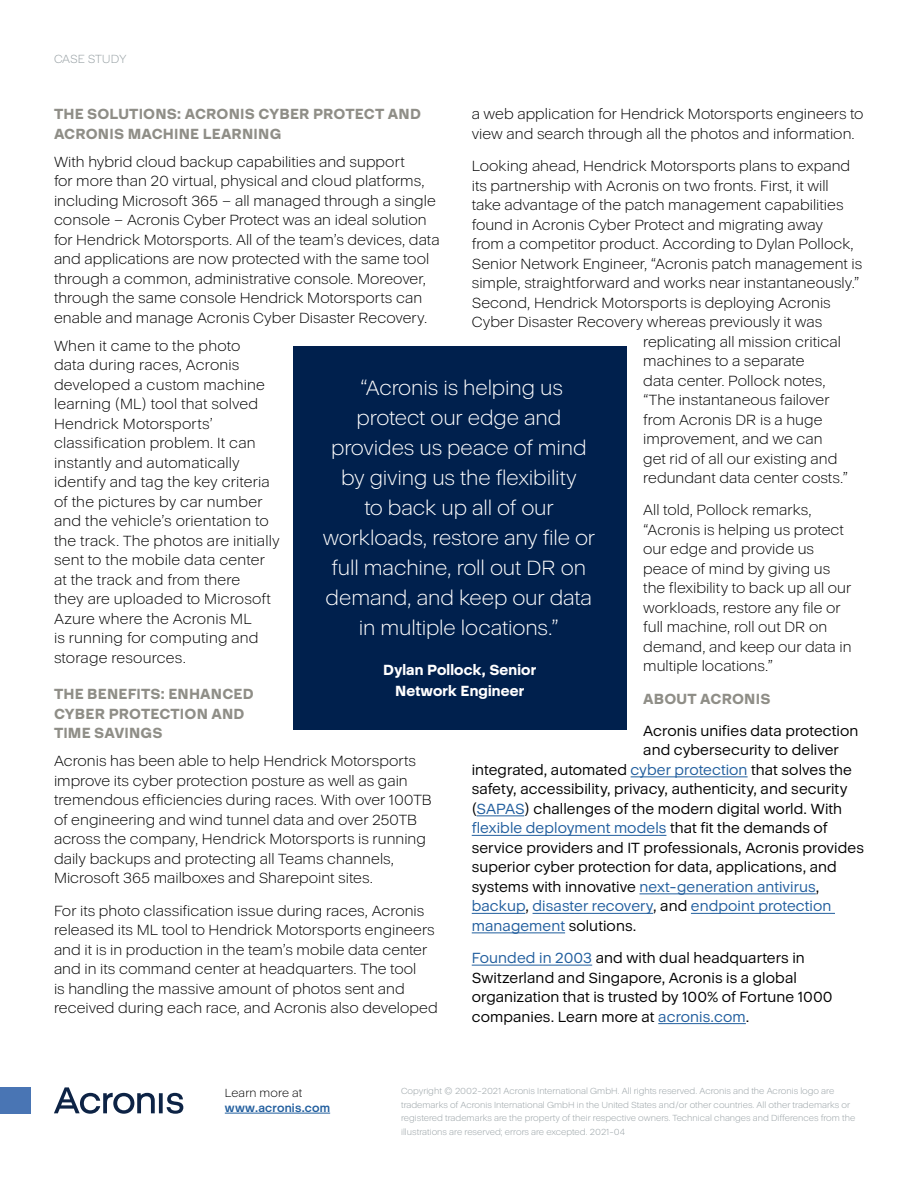
<style>
.page{position:relative;width:918px;height:1188px;background:#fff}
.page>*{position:absolute;margin:0;border:0;box-sizing:border-box;transform-origin:0 0}
.t1{font:300 21px/30px "Acronis Cyber";letter-spacing:-.01em;color:#fff;text-align:center}
.t2{font:300 15px/19.5px "Acronis Cyber";letter-spacing:.005em;color:#000}
.t3{font:15px/19.5px "Acronis Cyber";letter-spacing:.005em;color:#000}
.t4{font:15px "Acronis Cyber";letter-spacing:.005em;color:#215e9e}
.t5{font:800 15px/19.5px "Acronis Cyber";letter-spacing:.01em;color:#8f8e87}
.t6{font:800 15px/21px "Acronis Cyber";letter-spacing:.01em;color:#fff;text-align:center}
.t7{font:700 12px "Acronis Cyber";letter-spacing:.015em;color:#215e9e}
.t8{font:300 12px "Acronis Cyber";letter-spacing:.01em;color:#000}
.t9{font:300 12px "Acronis Cyber";letter-spacing:-.01em;color:#97a0a4}
.t10{font:300 9px/13.5px "Acronis Cyber";color:#97a0a4}
.s1{color:#215e9e}
.s2{color:#000}
</style>
<div class="page">
<hr style="left:631px;top:776px;width:117px;height:1px;background:#215e9e">
<hr style="left:477px;top:815px;width:47px;height:1px;background:#215e9e">
<hr style="left:472px;top:835px;width:194px;height:1px;background:#215e9e">
<hr style="left:640px;top:893px;width:176px;height:1px;background:#215e9e">
<hr style="left:472px;top:913px;width:53px;height:1px;background:#215e9e">
<hr style="left:533px;top:913px;width:120px;height:1px;background:#215e9e">
<hr style="left:691px;top:913px;width:144px;height:1px;background:#215e9e">
<hr style="left:472px;top:932px;width:93px;height:1px;background:#215e9e">
<hr style="left:472px;top:965px;width:120px;height:1px;background:#215e9e">
<hr style="left:658px;top:1023px;width:88px;height:1px;background:#215e9e">
<hr style="left:225px;top:1113px;width:105px;height:1px;background:#215e9e">
<div style="left:0;top:1087px;width:30px;height:27px;background:#4975b4"></div>
<div style="left:293px;top:346px;width:333px;height:384px;background:#00204d"></div>
<svg style="left:54px;top:1087px;width:129px;height:27px"></svg>
<p class="t9" style="left:54px;top:52px;width:74px">CASE STUDY</p>
<p class="t2" style="left:472px;top:105px;width:393px">a web application for Hendrick Motorsports engineers to view and search through all the photos and information.</p>
<p class="t2" style="left:472px;top:156px;width:380px">Looking ahead, Hendrick Motorsports plans to expand</p>
<p class="t2" style="left:472px;top:176px;width:359px">its partnership with Acronis on two fronts. First, it will</p>
<p class="t2" style="left:472px;top:195px;width:373px">take advantage of the patch management capabilities</p>
<p class="t2" style="left:472px;top:215px;width:353px">found in Acronis Cyber Protect and migrating away</p>
<p class="t2" style="left:472px;top:234px;width:384px">from a competitor product. According to Dylan Pollock,</p>
<p class="t2" style="left:472px;top:254px;width:392px">Senior Network Engineer, “Acronis patch management is</p>
<p class="t2" style="left:472px;top:273px;width:389px">simple, straightforward and works near instantaneously.”</p>
<p class="t2" style="left:472px;top:293px;width:361px">Second, Hendrick Motorsports is deploying Acronis</p>
<p class="t2" style="left:472px;top:312px;width:352px">Cyber Disaster Recovery whereas previously it was</p>
<p class="t2" style="left:643px;top:332px;width:199px">replicating all mission critical</p>
<p class="t2" style="left:643px;top:351px;width:163px">machines to a separate</p>
<p class="t2" style="left:643px;top:371px;width:184px">data center. Pollock notes,</p>
<p class="t2" style="left:643px;top:390px;width:188px">“The instantaneous failover</p>
<p class="t2" style="left:643px;top:410px;width:181px">from Acronis DR is a huge</p>
<p class="t2" style="left:643px;top:429px;width:181px">improvement, and we can</p>
<p class="t2" style="left:643px;top:449px;width:196px">get rid of all our existing and</p>
<p class="t2" style="left:643px;top:468px;width:206px">redundant data center costs.”</p>
<p class="t2" style="left:643px;top:501px;width:210px">All told, Pollock remarks, “Acronis is helping us protect our edge and provide us peace of mind by giving us the flexibility to back up all our workloads, restore any file or full machine, roll out DR on demand, and keep our data in multiple locations.”</p>
<p class="t5" style="left:643px;top:689px;width:129px">ABOUT ACRONIS</p>
<p class="t3" style="left:643px;top:721px;width:217px">Acronis unifies data protection</p>
<p class="t3" style="left:643px;top:741px;width:197px">and cybersecurity to deliver</p>
<p class="t3" style="left:472px;top:760px;width:382px">integrated, automated <span class="s1">cyber protection</span> that solves the</p>
<p class="t3" style="left:472px;top:780px;width:377px">safety, accessibility, privacy, authenticity, and security</p>
<p class="t3" style="left:472px;top:799px;width:372px">(<span class="s1">SAPAS</span>) challenges of the modern digital world. With</p>
<p class="t4" style="left:472px;top:819px;width:357px">flexible deployment models <span class="s2">that fit the demands of</span></p>
<p class="t3" style="left:472px;top:838px;width:394px">service providers and IT professionals, Acronis provides</p>
<p class="t3" style="left:472px;top:858px;width:367px">superior cyber protection for data, applications, and</p>
<p class="t4" style="left:472px;top:878px;width:349px"><span class="s2">systems with innovative</span> next-generation antivirus<span class="s2">,</span></p>
<p class="t4" style="left:472px;top:897px;width:361px">backup<span class="s2">,</span> disaster recovery<span class="s2">, and</span> endpoint protection</p>
<p class="t4" style="left:472px;top:917px;width:166px">management <span class="s2">solutions.</span></p>
<p class="t3" style="left:472px;top:948px;width:362px"><span class="s1">Founded in 2003</span> and with dual headquarters in Switzerland and Singapore, Acronis is a global organization that is trusted by 100% of Fortune 1000 companies. Learn more at <span class="s1">acronis.com</span>.</p>
<p class="t5" style="left:54px;top:105px;width:369px">THE SOLUTIONS: ACRONIS CYBER PROTECT AND<br>ACRONIS MACHINE LEARNING</p>
<p class="t2" style="left:54px;top:152px;width:387px">With hybrid cloud backup capabilities and support<br>for more than 20 virtual, physical and cloud platforms, including Microsoft 365 – all managed through a single console – Acronis Cyber Protect was an ideal solution for Hendrick Motorsports. All of the team’s devices, data and applications are now protected with the same tool through a common, administrative console. Moreover, through the same console Hendrick Motorsports can enable and manage Acronis Cyber Disaster Recovery.</p>
<p class="t2" style="left:54px;top:336px;width:227px">When it came to the photo<br>data during races, Acronis developed a custom machine learning (ML) tool that solved<br>Hendrick Motorsports’ classification problem. It can instantly and automatically identify and tag the key criteria of the pictures by car number and the vehicle’s orientation to the track. The photos are initially sent to the mobile data center at the track and from there<br>they are uploaded to Microsoft<br>Azure where the Acronis ML<br>is running for computing and storage resources.</p>
<p class="t5" style="left:54px;top:685px;width:201px">THE BENEFITS: ENHANCED<br>CYBER PROTECTION AND<br>TIME SAVINGS</p>
<p class="t2" style="left:54px;top:752px;width:379px">Acronis has been able to help Hendrick Motorsports improve its cyber protection posture as well as gain tremendous efficiencies during races. With over 100TB of engineering and wind tunnel data and over 250TB across the company, Hendrick Motorsports is running daily backups and protecting all Teams channels, Microsoft 365 mailboxes and Sharepoint sites.</p>
<p class="t2" style="left:54px;top:901px;width:385px">For its photo classification issue during races, Acronis released its ML tool to Hendrick Motorsports engineers and it is in production in the team’s mobile data center and in its command center at headquarters. The tool<br>is handling the massive amount of photos sent and received during each race, and Acronis also developed</p>
<h1 class="t1" style="left:323px;top:373px;width:274px">“Acronis is helping us protect our edge and provides us peace of mind by giving us the flexibility<br>to back up all of our workloads, restore any file or full machine, roll out DR on demand, and keep our data in multiple locations.”</h1>
<p class="t6" style="left:383px;top:659px;width:155px">Dylan Pollock, Senior<br>Network Engineer</p>
<p class="t8" style="left:225px;top:1085px;width:79px">Learn more at</p>
<p class="t7" style="left:225px;top:1100px;width:107px">www.acronis.com</p>
<p class="t10" style="left:401px;top:1084px;width:456px">Copyright © 2002-2021 Acronis International GmbH. All rights reserved. Acronis and the Acronis logo are trademarks of Acronis International GmbH in the United States and/or other countries. All other trademarks or registered trademarks are the property of their respective owners. Technical changes and Differences from the illustrations are reserved; errors are excepted. 2021-04</p>
</div>
